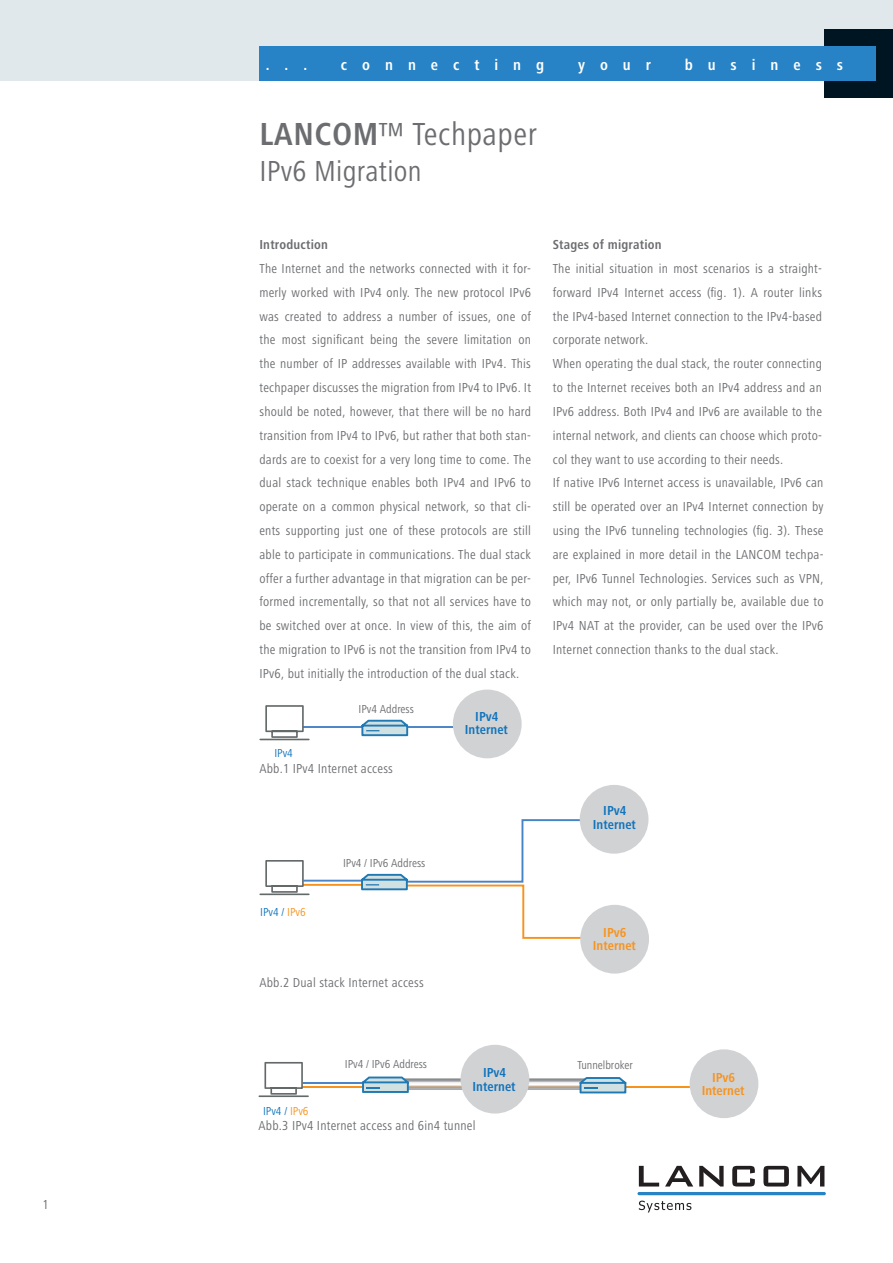
<style>
.page{position:relative;width:893px;height:1263px;background:#fff}
.page>*{position:absolute;margin:0;border:0;box-sizing:border-box;transform-origin:0 0}
.t1{font:condensed 33px "Frutiger Next LT";letter-spacing:.015em;color:#6c6d70}
.t2{font:condensed 30px "Frutiger Next LT";letter-spacing:.01em;color:#6c6d70}
.t3{font:700 condensed 15.75px "Frutiger Next LT";letter-spacing:.95em;color:#fff}
.Body{font:condensed 13.5px/23.9px "Frutiger Next LT";letter-spacing:.015em;color:#6c6d70;text-align:justify}
.t4{font:700 condensed 13.5px/13.5px "Frutiger Next LT";color:#1074bc;text-align:center}
.Body-2{font:700 condensed 13.5px "Frutiger Next LT";letter-spacing:.015em;color:#6c6d70}
.t5{font:700 condensed 13.5px/13.5px "Frutiger Next LT";color:#f7931d;text-align:center}
.t6{font:condensed 12px "Frutiger Next LT";color:#6c6d70}
.t7{font:condensed 12px "Frutiger Next LT";color:#1074bc}
.s1{font-weight:700}
.s2{color:#f7931d}
</style>
<div class="page">
<svg style="left:639px;top:1166px;width:20px;height:20px"></svg>
<svg style="left:665px;top:1166px;width:28px;height:20px"></svg>
<svg style="left:699px;top:1166px;width:25px;height:20px"></svg>
<svg style="left:732px;top:1166px;width:23px;height:20px"></svg>
<svg style="left:763px;top:1166px;width:26px;height:20px"></svg>
<svg style="left:797px;top:1166px;width:27px;height:20px"></svg>
<svg style="left:639px;top:1200px;width:52px;height:12px"></svg>
<hr style="left:637px;top:1192px;width:189px;height:3px;background:#2783c5;border-radius:2px">
<div style="left:0;top:0;width:893px;height:81px;background:#e0e8ec"></div>
<div style="left:825px;top:30px;width:68px;height:68px;background:#001522"></div>
<div style="left:259px;top:47px;width:617px;height:34px;background:#2783c5"></div>
<hr style="left:288px;top:726px;width:217px;height:2px;background:#4783c4">
<svg style="left:361px;top:719px;width:48px;height:18px"></svg>
<svg style="left:259px;top:705px;width:51px;height:36px"></svg>
<div style="left:453px;top:689px;width:69px;height:69px;background:#d1d2d4;border-radius:50%"></div>
<hr style="left:287px;top:1086px;width:410px;height:2px;background:#f7931d">
<svg style="left:259px;top:1062px;width:50px;height:35px"></svg>
<div style="left:690px;top:1049px;width:68px;height:69px;background:#d1d2d4;border-radius:50%"></div>
<hr style="left:303px;top:1081px;width:87px;height:2px;background:#4c85c5">
<div style="left:461px;top:1045px;width:68px;height:68px;background:#d1d2d4;border-radius:50%"></div>
<svg style="left:362px;top:1076px;width:264px;height:17px"></svg>
<hr style="left:288px;top:884px;width:97px;height:2px;background:#f7931d">
<svg style="left:259px;top:860px;width:51px;height:36px"></svg>
<hr style="left:303px;top:880px;width:84px;height:1px;background:#4c85c5">
<div style="left:580px;top:905px;width:69px;height:68px;background:#d1d2d4;border-radius:50%"></div>
<svg style="left:359px;top:818px;width:229px;height:122px"></svg>
<div style="left:580px;top:785px;width:68px;height:69px;background:#d1d2d4;border-radius:50%"></div>
<p class="Body" style="left:43px;top:1193px;width:8px">1</p>
<p class="t3" style="left:266px;top:56px;width:43px">...</p>
<p class="t3" style="left:341px;top:56px;width:205px">connecting</p>
<p class="t3" style="left:578px;top:56px;width:74px">your</p>
<p class="t3" style="left:685px;top:56px;width:160px">business</p>
<p class="t1" style="left:259px;top:115px;width:279px"><span class="s1">LANCOM</span>™ Techpaper</p>
<p class="t2" style="left:259px;top:154px;width:164px">IPv6 Migration</p>
<p class="Body-2" style="left:259px;top:237px;width:70px">Introduction</p>
<p class="Body" style="left:259px;top:257px;width:273px">The Internet and the networks connected with it for&shy;merly worked with IPv4 only. The new protocol IPv6 was created to address a number of issues, one of the most significant being the severe limitation on the number of IP addresses available with IPv4. This techpaper discusses the migration from IPv4 to IPv6. It should be noted, however, that there will be no hard transition from IPv4 to IPv6, but rather that both stan&shy;dards are to coexist for a very long time to come. The dual stack technique enables both IPv4 and IPv6 to operate on a common physical network, so that cli&shy;ents supporting just one of these protocols are still able to participate in communications. The dual stack offer a further advantage in that migration can be per&shy;formed incrementally, so that not all services have to be switched over at once. In view of this, the aim of the migration to IPv6 is not the transition from IPv4 to IPv6, but initially the introduction of the dual stack.</p>
<p class="t7" style="left:274px;top:746px;width:20px">IPv4</p>
<p class="t6" style="left:359px;top:703px;width:57px">IPv4 Address</p>
<p class="Body" style="left:259px;top:757px;width:135px">Abb.1 IPv4 Internet access</p>
<p class="t7" style="left:260px;top:906px;width:47px">IPv4 / <span class="s2">IPv6</span></p>
<p class="t6" style="left:343px;top:856px;width:84px">IPv4 / IPv6 Address</p>
<p class="Body" style="left:259px;top:971px;width:166px">Abb.2 Dual stack Internet access</p>
<p class="t4" style="left:465px;top:709px;width:45px">IPv4<br>Internet</p>
<p class="Body-2" style="left:553px;top:237px;width:110px">Stages of migration</p>
<p class="Body" style="left:553px;top:257px;width:271px">The initial situation in most scenarios is a straight&shy;forward IPv4 Internet access (fig. 1). A router links the IPv4-based Internet connection to the IPv4-based corporate network.</p>
<p class="Body" style="left:553px;top:352px;width:271px">When operating the dual stack, the router connecting to the Internet receives both an IPv4 address and an IPv6 address. Both IPv4 and IPv6 are available to the internal network, and clients can choose which proto&shy;col they want to use according to their needs.</p>
<p class="Body" style="left:553px;top:471px;width:272px">If native IPv6 Internet access is unavailable, IPv6 can still be operated over an IPv4 Internet connection by using the IPv6 tunneling technologies (fig. 3). These are explained in more detail in the LANCOM techpa&shy;per, IPv6 Tunnel Technologies. Services such as VPN, which may not, or only partially be, available due to IPv4 NAT at the provider, can be used over the IPv6<br>Internet connection thanks to the dual stack.</p>
<p class="t4" style="left:593px;top:804px;width:45px">IPv4<br>Internet</p>
<p class="t5" style="left:593px;top:925px;width:45px">IPv6<br>Internet</p>
<p class="t7" style="left:263px;top:1104px;width:47px">IPv4 / <span class="s2">IPv6</span></p>
<p class="t6" style="left:345px;top:1058px;width:84px">IPv4 / IPv6 Address</p>
<p class="t6" style="left:577px;top:1059px;width:57px">Tunnelbroker</p>
<p class="t4" style="left:473px;top:1066px;width:45px">IPv4<br>Internet</p>
<p class="Body" style="left:259px;top:1114px;width:218px">Abb.3 IPv4 Internet access and 6in4 tunnel</p>
<p class="t5" style="left:702px;top:1071px;width:45px">IPv6<br>Internet</p>
</div>
